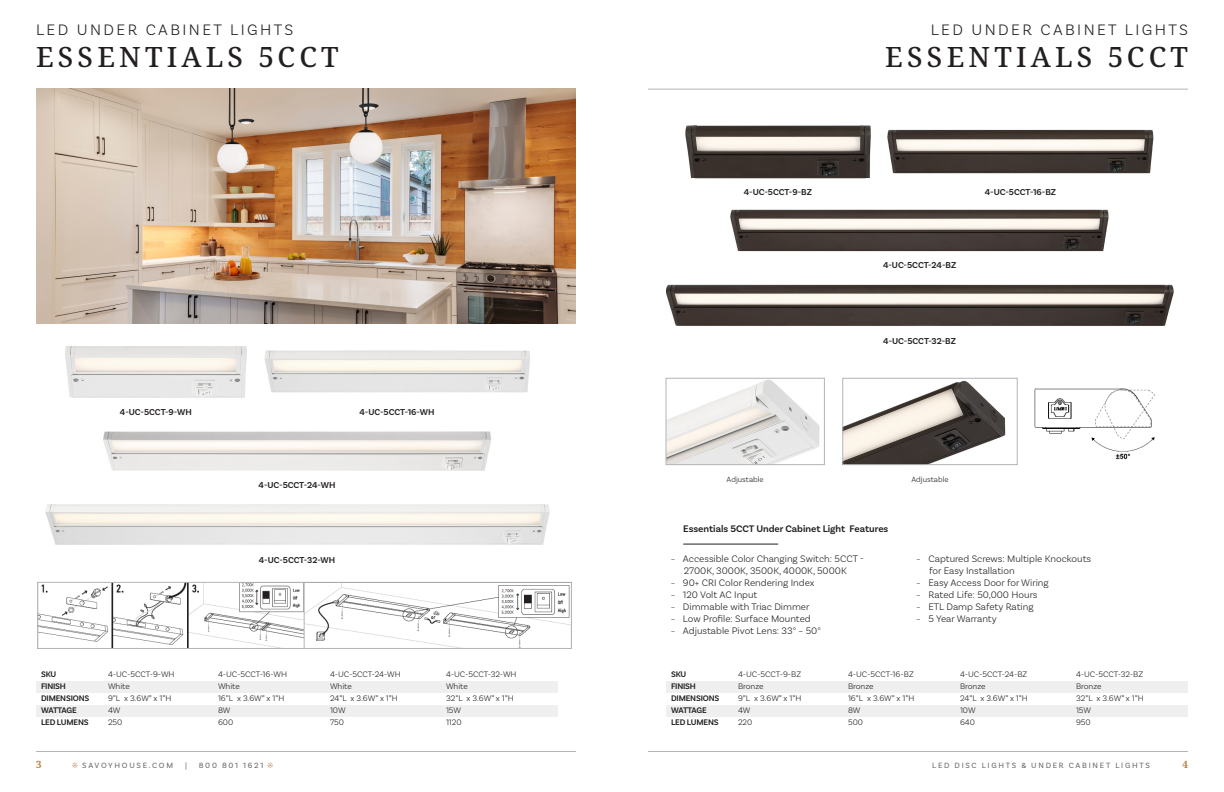
<style>
.page{position:relative;width:1224px;height:792px;background:#fff}
.page>*{position:absolute;margin:0;border:0;box-sizing:border-box;transform-origin:0 0}
.New_Headline_Left{font:500 28px "Noto Serif";letter-spacing:.15em;color:#231f20}
.t1{font:300 16px "Basic Sans";letter-spacing:.15em;color:#231f20}
.t2{font:300 10px/12px "Basic Sans";color:#231f20;text-align:center}
.t3{font:600 10px "Basic Sans";color:#231f20}
.t4{font:700 10px "Noto Serif";color:#bb8143}
.t5{font:600 9px "Basic Sans";color:#231f20}
.Item_Descriptions{font:300 8.5px "Basic Sans";color:#231f20}
.Item_Descriptions-2{font:600 8.5px "Basic Sans";letter-spacing:-.02em;color:#231f20}
.Item_Descriptions-3{font:600 8.5px "Basic Sans";letter-spacing:-.045em;color:#231f20}
.t6{font:8px "Basic Sans";letter-spacing:.215em;color:#69696c}
.t7{font:300 8px "Basic Sans";color:#231f20}
.s1{font-family:"Champagne&Limousines";font-weight:400}
</style>
<div class="page">
<hr style="left:36px;top:751px;width:540px;height:1px;background:#b3b4b8">
<hr style="left:648px;top:751px;width:540px;height:1px;background:#b3b4b8">
<hr style="left:648px;top:89px;width:540px;height:1px;background:#b3b4b8">
<img style="left:36px;top:89px;width:540px;height:235px">
<div style="left:666px;top:681px;width:522px;height:12px;background:#efeff0"></div>
<div style="left:666px;top:705px;width:522px;height:12px;background:#efeff0"></div>
<div style="left:36px;top:681px;width:522px;height:12px;background:#efeff0"></div>
<div style="left:36px;top:705px;width:522px;height:12px;background:#efeff0"></div>
<img style="left:730px;top:210px;width:379px;height:41px">
<img style="left:666px;top:284px;width:507px;height:42px">
<img style="left:685px;top:125px;width:186px;height:53px">
<img style="left:887px;top:130px;width:267px;height:43px">
<img style="left:45px;top:504px;width:505px;height:41px">
<img style="left:103px;top:431px;width:388px;height:40px">
<img style="left:264px;top:350px;width:266px;height:43px">
<img style="left:65px;top:346px;width:182px;height:52px">
<img style="left:40px;top:584px;width:530px;height:63px">
<div style="left:38px;top:582px;width:267px;height:67px;border:1px solid #b3b4b8"></div>
<div style="left:304px;top:582px;width:268px;height:67px;border:1px solid #b3b4b8"></div>
<img style="left:668px;top:380px;width:152px;height:83px">
<div style="left:666px;top:378px;width:159px;height:87px;border:1px solid #b3b4b8"></div>
<img style="left:844px;top:380px;width:162px;height:83px">
<div style="left:842px;top:378px;width:176px;height:87px;border:1px solid #b3b4b8"></div>
<img style="left:1034px;top:388px;width:121px;height:72px">
<hr style="left:683px;top:544px;width:95px;height:1px;background:#231f20">
<p class="t1" style="left:36px;top:20px;width:259px">LED UNDER CABINET LIGHTS</p>
<p class="New_Headline_Left" style="left:36px;top:37px;width:304px">ESSENTIALS 5CCT</p>
<p class="t5" style="left:120px;top:406px;width:73px">4-UC-5CCT-9-WH</p>
<p class="t5" style="left:360px;top:406px;width:76px">4-UC-5CCT-16-WH</p>
<p class="t5" style="left:259px;top:480px;width:78px">4-UC-5CCT-24-WH</p>
<p class="t5" style="left:259px;top:555px;width:78px">4-UC-5CCT-32-WH</p>
<p class="Item_Descriptions-2" style="left:41px;top:669px;width:17px">SKU</p>
<p class="Item_Descriptions" style="left:108px;top:669px;width:68px">4-UC-5CCT-9-WH</p>
<p class="Item_Descriptions" style="left:218px;top:669px;width:71px">4-UC-5CCT-16-WH</p>
<p class="Item_Descriptions" style="left:330px;top:669px;width:72px">4-UC-5CCT-24-WH</p>
<p class="Item_Descriptions" style="left:446px;top:669px;width:72px">4-UC-5CCT-32-WH</p>
<p class="Item_Descriptions-2" style="left:41px;top:681px;width:26px">FINISH</p>
<p class="Item_Descriptions" style="left:108px;top:681px;width:23px">White</p>
<p class="Item_Descriptions" style="left:218px;top:681px;width:23px">White</p>
<p class="Item_Descriptions" style="left:330px;top:681px;width:23px">White</p>
<p class="Item_Descriptions" style="left:446px;top:681px;width:23px">White</p>
<p class="Item_Descriptions-2" style="left:41px;top:693px;width:50px">DIMENSIONS</p>
<p class="Item_Descriptions" style="left:108px;top:693px;width:65px">9”L x 3.6W” x 1”H</p>
<p class="Item_Descriptions" style="left:218px;top:693px;width:68px">16”L x 3.6W” x 1”H</p>
<p class="Item_Descriptions" style="left:330px;top:693px;width:69px">24”L x 3.6W” x 1”H</p>
<p class="Item_Descriptions" style="left:446px;top:693px;width:69px">32”L x 3.6W” x 1”H</p>
<p class="Item_Descriptions-3" style="left:41px;top:705px;width:37px">WATTAGE</p>
<p class="Item_Descriptions" style="left:108px;top:705px;width:14px">4W</p>
<p class="Item_Descriptions" style="left:218px;top:705px;width:14px">8W</p>
<p class="Item_Descriptions" style="left:330px;top:705px;width:17px">10W</p>
<p class="Item_Descriptions" style="left:446px;top:705px;width:17px">15W</p>
<p class="Item_Descriptions-2" style="left:41px;top:717px;width:49px">LED LUMENS</p>
<p class="Item_Descriptions" style="left:108px;top:717px;width:16px">250</p>
<p class="Item_Descriptions" style="left:218px;top:717px;width:17px">600</p>
<p class="Item_Descriptions" style="left:330px;top:717px;width:16px">750</p>
<p class="Item_Descriptions" style="left:446px;top:717px;width:17px">1120</p>
<p class="t1" style="left:931px;top:20px;width:259px">LED UNDER CABINET LIGHTS</p>
<p class="New_Headline_Left" style="left:885px;top:37px;width:304px">ESSENTIALS 5CCT</p>
<p class="t5" style="left:744px;top:186px;width:70px">4-UC-5CCT-9-BZ</p>
<p class="t5" style="left:985px;top:186px;width:73px">4-UC-5CCT-16-BZ</p>
<p class="t5" style="left:883px;top:259px;width:75px">4-UC-5CCT-24-BZ</p>
<p class="t5" style="left:883px;top:335px;width:74px">4-UC-5CCT-32-BZ</p>
<p class="t7" style="left:727px;top:474px;width:39px">Adjustable</p>
<p class="t7" style="left:911px;top:474px;width:39px">Adjustable</p>
<p class="t3" style="left:683px;top:522px;width:207px">Essentials 5CCT Under Cabinet Light Features</p>
<p class="t2" style="left:671px;top:552px;width:194px"><span class="s1">–</span> Accessible Color Changing Switch: 5CCT -<br>2700K, 3000K, 3500K, 4000K, 5000K</p>
<p class="t2" style="left:671px;top:576px;width:145px"><span class="s1">–</span> 90+ CRI Color Rendering Index</p>
<p class="t2" style="left:671px;top:588px;width:88px"><span class="s1">–</span> 120 Volt AC Input</p>
<p class="t2" style="left:671px;top:600px;width:140px"><span class="s1">–</span> Dimmable with Triac Dimmer</p>
<p class="t2" style="left:671px;top:612px;width:141px"><span class="s1">–</span> Low Profile: Surface Mounted</p>
<p class="t2" style="left:671px;top:624px;width:151px"><span class="s1">–</span> Adjustable Pivot Lens: 33° – 50°</p>
<p class="t2" style="left:929px;top:552px;width:163px;text-align:left;text-indent:-12px"><span class="s1">–</span> Captured Screws: Multiple Knockouts for Easy Installation</p>
<p class="t2" style="left:917px;top:576px;width:133px"><span class="s1">–</span> Easy Access Door for Wiring</p>
<p class="t2" style="left:917px;top:588px;width:122px"><span class="s1">–</span> Rated Life: 50,000 Hours</p>
<p class="t2" style="left:917px;top:600px;width:118px"><span class="s1">–</span> ETL Damp Safety Rating</p>
<p class="t2" style="left:917px;top:612px;width:82px"><span class="s1">–</span> 5 Year Warranty</p>
<p class="Item_Descriptions-2" style="left:671px;top:669px;width:17px">SKU</p>
<p class="Item_Descriptions" style="left:738px;top:669px;width:65px">4-UC-5CCT-9-BZ</p>
<p class="Item_Descriptions" style="left:848px;top:669px;width:67px">4-UC-5CCT-16-BZ</p>
<p class="Item_Descriptions" style="left:960px;top:669px;width:69px">4-UC-5CCT-24-BZ</p>
<p class="Item_Descriptions" style="left:1076px;top:669px;width:69px">4-UC-5CCT-32-BZ</p>
<p class="Item_Descriptions-2" style="left:671px;top:681px;width:26px">FINISH</p>
<p class="Item_Descriptions" style="left:738px;top:681px;width:27px">Bronze</p>
<p class="Item_Descriptions" style="left:848px;top:681px;width:27px">Bronze</p>
<p class="Item_Descriptions" style="left:960px;top:681px;width:27px">Bronze</p>
<p class="Item_Descriptions" style="left:1076px;top:681px;width:27px">Bronze</p>
<p class="Item_Descriptions-2" style="left:671px;top:693px;width:50px">DIMENSIONS</p>
<p class="Item_Descriptions" style="left:738px;top:693px;width:65px">9”L x 3.6W” x 1”H</p>
<p class="Item_Descriptions" style="left:848px;top:693px;width:68px">16”L x 3.6W” x 1”H</p>
<p class="Item_Descriptions" style="left:960px;top:693px;width:69px">24”L x 3.6W” x 1”H</p>
<p class="Item_Descriptions" style="left:1076px;top:693px;width:69px">32”L x 3.6W” x 1”H</p>
<p class="Item_Descriptions-3" style="left:671px;top:705px;width:37px">WATTAGE</p>
<p class="Item_Descriptions" style="left:738px;top:705px;width:14px">4W</p>
<p class="Item_Descriptions" style="left:848px;top:705px;width:14px">8W</p>
<p class="Item_Descriptions" style="left:960px;top:705px;width:17px">10W</p>
<p class="Item_Descriptions" style="left:1076px;top:705px;width:17px">15W</p>
<p class="Item_Descriptions-2" style="left:671px;top:717px;width:49px">LED LUMENS</p>
<p class="Item_Descriptions" style="left:738px;top:717px;width:16px">220</p>
<p class="Item_Descriptions" style="left:848px;top:717px;width:17px">500</p>
<p class="Item_Descriptions" style="left:960px;top:717px;width:16px">640</p>
<p class="Item_Descriptions" style="left:1076px;top:717px;width:16px">950</p>
<p class="t4" style="left:36px;top:758px;width:7px">3</p>
<p class="t6" style="left:82px;top:761px;width:92px">SAVOYHOUSE.COM</p>
<p class="t6" style="left:185px;top:761px;width:3px">|</p>
<p class="t6" style="left:199px;top:761px;width:66px">800 801 1621</p>
<p class="t6" style="left:932px;top:761px;width:219px">LED DISC LIGHTS &amp; UNDER CABINET LIGHTS</p>
<p class="t4" style="left:1182px;top:758px;width:7px">4</p>
</div>
